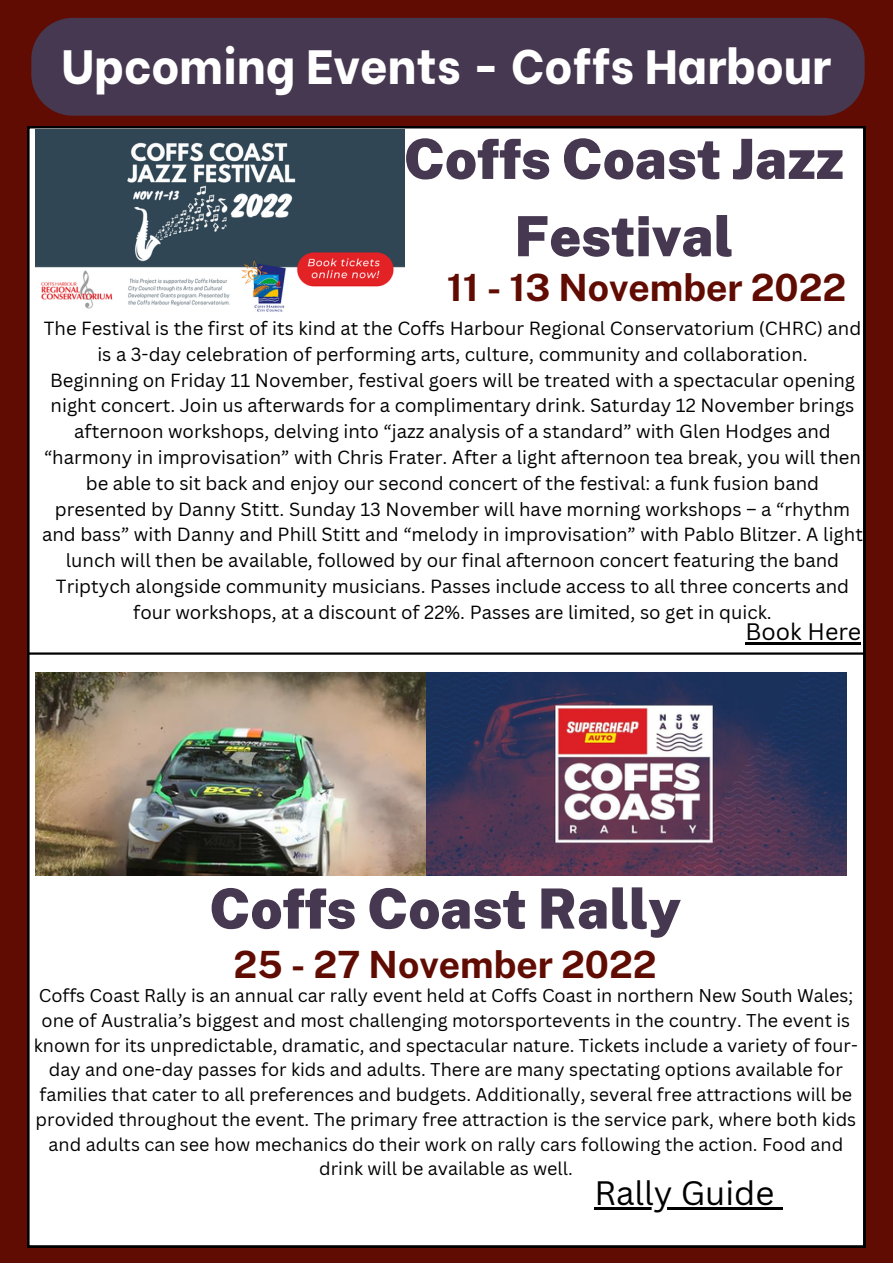
<style>
.page{position:relative;width:893px;height:1264px;background:#fff}
.page>*{position:absolute;margin:0;border:0;box-sizing:border-box;transform-origin:0 0}
.t1{font:900 55.5px/77.2px "Public Sans";color:#463850;text-align:center}
.t2{font:800 48px "Be Vietnam";color:#fff}
.t3{font:700 37.5px "Public Sans";color:#610c03}
.t4{font:33px "Canva Sans";color:#000}
.t5{font:23.25px "Canva Sans";color:#000}
.t6{font:18.45px/25.8px "Canva Sans";color:#000;text-align:center}
.t7{font:18px/24.8px "Canva Sans";color:#000;text-align:center}
</style>
<div class="page">
<div style="left:0;top:0;width:892px;height:1262px;background:#610c03"></div>
<div style="left:27px;top:126px;width:838px;height:1121px;background:#fff"></div>
<div style="left:31px;top:18px;width:833px;height:98px;background:#463850"></div>
<hr style="left:27px;top:652px;width:838px;height:2px;background:#000">
<img style="left:425px;top:672px;width:421px;height:204px">
<img style="left:35px;top:672px;width:390px;height:204px">
<hr style="left:594px;top:1206px;width:180px;height:3px;background:#000">
<svg style="left:774px;top:1206px;width:8px;height:3px"></svg>
<img style="left:35px;top:130px;width:369px;height:184px">
<hr style="left:745px;top:642px;width:116px;height:2px;background:#000">
<h2 class="t2" style="left:61px;top:26px;width:771px">Upcoming Events - Coffs Harbour</h2>
<h1 class="t1" style="left:403px;top:120px;width:441px">Coffs Coast Jazz<br>Festival</h1>
<h3 class="t3" style="left:446px;top:266px;width:401px">11 - 13 November 2022</h3>
<p class="t6" style="left:42px;top:315px;width:822px">The Festival is the first of its kind at the Coffs Harbour Regional Conservatorium (CHRC) and is a 3-day celebration of performing arts, culture, community and collaboration.<br>Beginning on Friday 11 November, festival goers will be treated with a spectacular opening night concert. Join us afterwards for a complimentary drink. Saturday 12 November brings afternoon workshops, delving into “jazz analysis of a standard” with Glen Hodges and “harmony in improvisation” with Chris Frater. After a light afternoon tea break, you will then be able to sit back and enjoy our second concert of the festival: a funk fusion band presented by Danny Stitt. Sunday 13 November will have morning workshops – a “rhythm and bass” with Danny and Phill Stitt and “melody in improvisation” with Pablo Blitzer. A light lunch will then be available, followed by our final afternoon concert featuring the band Triptych alongside community musicians. Passes include access to all three concerts and four workshops, at a discount of 22%. Passes are limited, so get in quick.</p>
<p class="t5" style="left:745px;top:615px;width:117px">Book Here</p>
<h1 class="t1" style="left:209px;top:869px;width:473px">Coffs Coast Rally</h1>
<h3 class="t3" style="left:233px;top:942px;width:424px">25 - 27 November 2022</h3>
<p class="t7" style="left:34px;top:982px;width:825px">Coffs Coast Rally is an annual car rally event held at Coffs Coast in northern New South Wales; one of Australia’s biggest and most challenging motorsportevents in the country. The event is known for its unpredictable, dramatic, and spectacular nature. Tickets include a variety of four&shy;day and one-day passes for kids and adults. There are many spectating options available for families that cater to all preferences and budgets. Additionally, several free attractions will be provided throughout the event. The primary free attraction is the service park, where both kids and adults can see how mechanics do their work on rally cars following the action. Food and drink will be available as well.</p>
<h3 class="t4" style="left:594px;top:1169px;width:181px">Rally Guide</h3>
</div>
